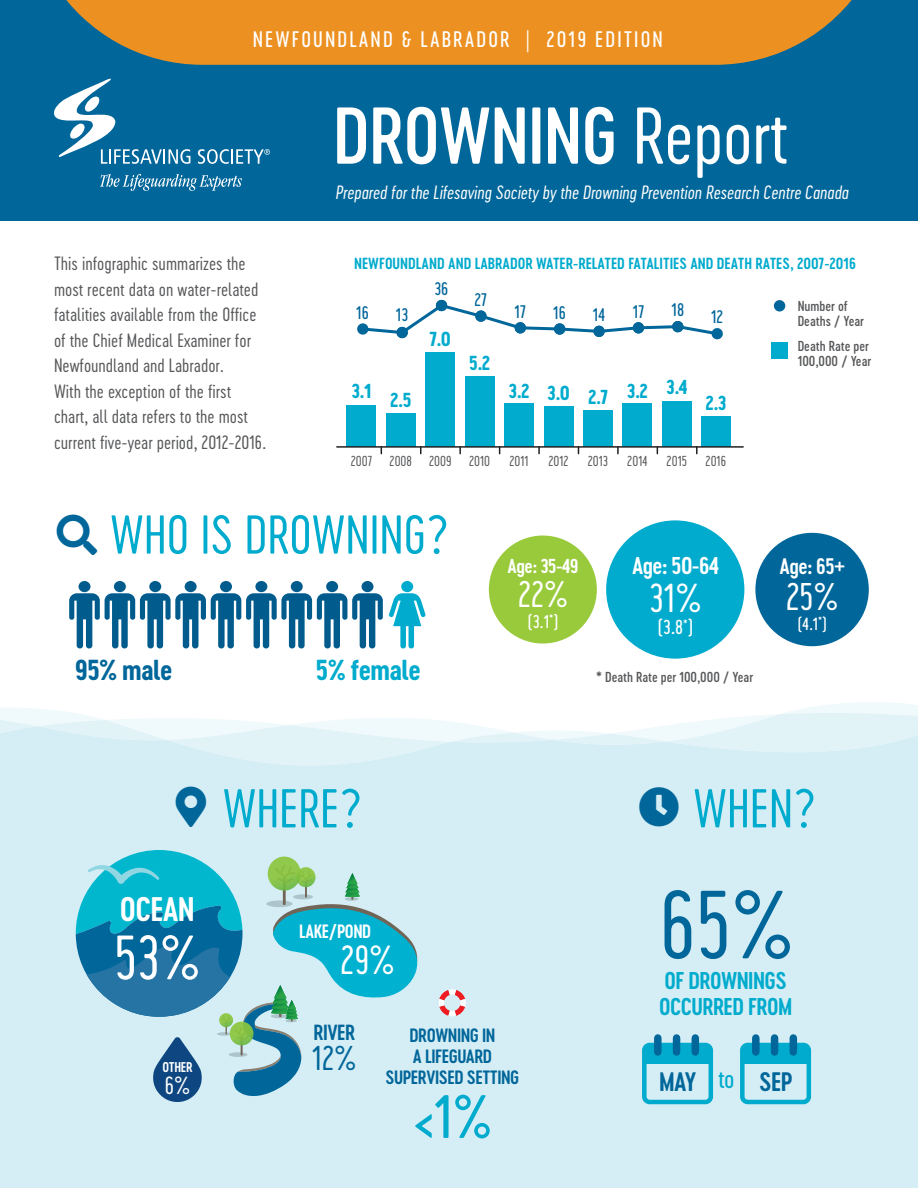
<style>
.page{position:relative;width:918px;height:1188px;background:#fff}
.page>*{position:absolute;margin:0;border:0;box-sizing:border-box;transform-origin:0 0}
.t1{font:90.15px "Cervo Neue Light Neue";color:#01669a}
.t2{font:75px "Cervo Neue Medium Neue";letter-spacing:-.01em;color:#fff}
.t3{font:58.35px "Cervo Neue Light Neue";color:#fff}
.t4{font:57px "Cervo Neue Regular Neue";color:#00abcd}
.t5{font:51px "Cervo Neue Light Neue";color:#00abcd}
.t6{font:37.95px "Cervo Neue Light Neue";color:#fff}
.t7{font:37.8px "Cervo Neue Light Neue";color:#fff}
.t8{font:36px "Cervo Neue Light Neue";color:#fff}
.t9{font:34.5px "Cervo Neue Light Neue";color:#fff}
.t10{font:32.1px "Cervo Neue Light Neue";color:#01669a}
.t11{font:31.8px "Cervo Neue Semi Bold Neue";letter-spacing:-.025em;color:#fff}
.t12{font:27px "Cervo Neue Bold Neue";letter-spacing:-.025em;color:#00abcd}
.t13{font:27px "Cervo Neue Bold Neue";letter-spacing:-.025em;color:#01669a}
.t14{font:24.9px "Cervo Neue Semi Bold Neue";letter-spacing:-.025em;color:#01669a}
.t15{font:23.1px "Cervo Neue Light Neue";color:#fff}
.t16{font:22.65px/26.4px "Cervo Neue Semi Bold Neue";letter-spacing:-.025em;color:#00abcd}
.t17{font:22.65px "Cervo Neue Semi Bold Neue";letter-spacing:-.025em;color:#fff}
.t18{font:21px "Cervo Neue Regular Neue";letter-spacing:.1em;color:#fff}
.t19{font:21px "Cervo Neue Semi Bold Neue";color:#fff}
.t20{font:20.4px "Cervo Neue Semi Bold Neue";letter-spacing:-.025em;color:#01669a}
.t21{font:18.9px "Cervo Neue Bold Neue";color:#00abcd}
.t22{font:18.9px "Cervo Neue Semi Bold Neue";letter-spacing:-.025em;color:#fff}
.t23{font:18.9px "Cervo Neue Regular Neue";color:#fff}
.t24{font:18px/25.5px "Cervo Neue Light Neue";color:#57585a}
.t25{font:italic 18px "Cervo Neue Light Neue";letter-spacing:-.005em;color:#fff}
.t26{font:18px/21px "Cervo Neue Semi Bold Neue";letter-spacing:-.025em;color:#01669a;text-align:center}
.t27{font:18px "Cervo Neue Semi Bold Neue";letter-spacing:-.025em;color:#fff}
.t28{font:17.25px "Cervo Neue Regular Neue";color:#fff}
.t29{font:16.95px "Cervo Neue Regular Neue";color:#01669a}
.t30{font:16.5px "Cervo Neue Regular Neue";color:#fff}
.t31{font:15px "Cervo Neue Semi Bold Neue";color:#00abcd}
.t32{font:13.5px/15px "Cervo Neue Medium Neue";color:#57585a}
.t33{font:13.5px "Cervo Neue Light Neue";color:#57585a}
.t34{font:13.2px "Cervo Neue Semi Bold Neue";letter-spacing:-.025em;color:#fff}
.s1{font-family:"Cervo Neue Light Neue"}
.s2{font-family:"Cervo Neue Regular Neue";color:#00abcd}
</style>
<div class="page">
<svg style="left:0;top:702px;width:918px;height:24px"></svg>
<div style="left:0;top:726px;width:918px;height:462px;background:#d5eef5"></div>
<div style="left:701px;top:416px;width:30px;height:31px;background:#00abcd"></div>
<div style="left:642px;top:1043px;width:71px;height:61px;border:4px solid #00abcd;border-radius:5px"></div>
<svg style="left:644px;top:1045px;width:67px;height:19px"></svg>
<div style="left:654px;top:1038px;width:8px;height:14px;background:#01669a"></div>
<div style="left:692px;top:1038px;width:7px;height:14px;background:#01669a"></div>
<div style="left:673px;top:1038px;width:7px;height:14px;background:#01669a"></div>
<div style="left:740px;top:1043px;width:71px;height:61px;border:4px solid #00abcd;border-radius:5px"></div>
<svg style="left:742px;top:1045px;width:67px;height:19px"></svg>
<div style="left:752px;top:1038px;width:8px;height:14px;background:#01669a"></div>
<div style="left:790px;top:1038px;width:7px;height:14px;background:#01669a"></div>
<div style="left:771px;top:1038px;width:7px;height:14px;background:#01669a"></div>
<div style="left:79px;top:581px;width:11px;height:11px;background:#015c8d;border-radius:50%"></div>
<div style="left:114px;top:581px;width:12px;height:11px;background:#015c8d;border-radius:50%"></div>
<div style="left:149px;top:581px;width:12px;height:11px;background:#015c8d;border-radius:50%"></div>
<div style="left:185px;top:581px;width:12px;height:11px;background:#015c8d;border-radius:50%"></div>
<div style="left:220px;top:581px;width:12px;height:11px;background:#015c8d;border-radius:50%"></div>
<div style="left:255px;top:581px;width:12px;height:11px;background:#015c8d;border-radius:50%"></div>
<div style="left:291px;top:581px;width:12px;height:11px;background:#015c8d;border-radius:50%"></div>
<div style="left:326px;top:581px;width:12px;height:11px;background:#015c8d;border-radius:50%"></div>
<svg style="left:69px;top:593px;width:314px;height:55px"></svg>
<div style="left:362px;top:581px;width:11px;height:11px;background:#015c8d;border-radius:50%"></div>
<div style="left:401px;top:581px;width:12px;height:11px;background:#00abcd;border-radius:50%"></div>
<svg style="left:389px;top:593px;width:37px;height:55px"></svg>
<div style="left:662px;top:401px;width:30px;height:46px;background:#00abcd"></div>
<div style="left:623px;top:404px;width:29px;height:43px;background:#00abcd"></div>
<div style="left:583px;top:410px;width:30px;height:37px;background:#00abcd"></div>
<div style="left:544px;top:406px;width:29px;height:41px;background:#00abcd"></div>
<div style="left:505px;top:404px;width:29px;height:43px;background:#00abcd"></div>
<div style="left:465px;top:377px;width:29px;height:70px;background:#00abcd"></div>
<div style="left:426px;top:352px;width:29px;height:95px;background:#00abcd"></div>
<div style="left:386px;top:413px;width:29px;height:34px;background:#00abcd"></div>
<div style="left:347px;top:405px;width:29px;height:42px;background:#00abcd"></div>
<svg style="left:696px;top:448px;width:2px;height:6px"></svg>
<svg style="left:420px;top:448px;width:2px;height:6px"></svg>
<hr style="left:337px;top:446px;width:406px;height:2px;background:#231f20">
<svg style="left:459px;top:447px;width:2px;height:7px"></svg>
<svg style="left:538px;top:447px;width:2px;height:7px"></svg>
<svg style="left:617px;top:447px;width:2px;height:7px"></svg>
<div style="left:755px;top:533px;width:114px;height:113px;background:#01669a;border-radius:50%"></div>
<div style="left:489px;top:536px;width:108px;height:108px;background:#99ca3b;border-radius:50%"></div>
<div style="left:606px;top:520px;width:138px;height:139px;background:#00abcd;border-radius:50%"></div>
<div style="left:0;top:0;width:918px;height:221px;background:#01669a"></div>
<svg style="left:66px;top:0;width:786px;height:65px;background:#d28c2e"></svg>
<svg style="left:100px;top:174px;width:142px;height:17px"></svg>
<svg style="left:54px;top:78px;width:136px;height:86px"></svg>
<svg style="left:198px;top:149px;width:72px;height:15px"></svg>
<svg style="left:357px;top:323px;width:12px;height:12px"></svg>
<svg style="left:360px;top:299px;width:363px;height:41px"></svg>
<svg style="left:439px;top:989px;width:27px;height:27px"></svg>
<div style="left:771px;top:342px;width:17px;height:17px;background:#00abcd"></div>
<div style="left:774px;top:300px;width:11px;height:12px;background:#01669a;border-radius:50%"></div>
<svg style="left:76px;top:850px;width:355px;height:252px;background:#81c5d5"></svg>
<svg style="left:176px;top:787px;width:30px;height:41px"></svg>
<div style="left:639px;top:788px;width:40px;height:39px;background:#d5eef5"></div>
<p class="t18" style="left:253px;top:26px;width:412px">NEWFOUNDLAND &amp; LABRADOR | 2019 EDITION</p>
<p class="t24" style="left:54px;top:250px;width:214px">This infographic summarizes the most recent data on water-related fatalities available from the Office of the Chief Medical Examiner for Newfoundland and Labrador.<br>With the exception of the first chart, all data refers to the most current five-year period, 2012-2016.</p>
<h2 class="t2" style="left:333px;top:86px;width:457px">DROWNING <span class="s1">Report</span></h2>
<p class="t25" style="left:336px;top:181px;width:515px">Prepared for the Lifesaving Society by the Drowning Prevention Research Centre Canada</p>
<p class="t31" style="left:354px;top:254px;width:503px">NEWFOUNDLAND AND LABRADOR WATER-RELATED FATALITIES AND DEATH RATES, 2007-2016</p>
<p class="t29" style="left:434px;top:278px;width:16px">36</p>
<p class="t29" style="left:475px;top:288px;width:14px">27</p>
<p class="t29" style="left:356px;top:301px;width:14px">16</p>
<p class="t29" style="left:672px;top:299px;width:14px">18</p>
<p class="t29" style="left:515px;top:300px;width:13px">17</p>
<p class="t29" style="left:553px;top:301px;width:14px">16</p>
<p class="t29" style="left:593px;top:303px;width:14px">14</p>
<p class="t29" style="left:633px;top:301px;width:13px">17</p>
<p class="t29" style="left:396px;top:303px;width:14px">13</p>
<p class="t29" style="left:711px;top:305px;width:14px">12</p>
<p class="t21" style="left:429px;top:326px;width:23px">7.0</p>
<p class="t21" style="left:469px;top:350px;width:23px">5.2</p>
<p class="t21" style="left:351px;top:378px;width:22px">3.1</p>
<p class="t21" style="left:666px;top:374px;width:23px">3.4</p>
<p class="t21" style="left:509px;top:379px;width:141px">3.2 3.0 2.7 3.2</p>
<p class="t21" style="left:390px;top:387px;width:23px">2.5</p>
<p class="t33" style="left:351px;top:452px;width:23px">2007</p>
<p class="t33" style="left:390px;top:452px;width:24px">2008</p>
<p class="t33" style="left:429px;top:452px;width:24px">2009</p>
<p class="t33" style="left:469px;top:452px;width:23px">2010</p>
<p class="t33" style="left:509px;top:452px;width:21px">2011</p>
<p class="t33" style="left:548px;top:452px;width:22px">2012</p>
<p class="t33" style="left:588px;top:452px;width:22px">2013</p>
<p class="t33" style="left:627px;top:452px;width:22px">2014</p>
<p class="t33" style="left:667px;top:452px;width:22px">2015</p>
<p class="t21" style="left:705px;top:390px;width:23px">2.3</p>
<p class="t33" style="left:706px;top:452px;width:22px">2016</p>
<p class="t32" style="left:798px;top:298px;width:68px">Number of<br>Deaths / Year</p>
<p class="t32" style="left:798px;top:338px;width:75px">Death Rate per<br>100,000 / Year</p>
<h3 class="t5" style="left:110px;top:502px;width:340px">WHO IS DROWNING?</h3>
<h3 class="t13" style="left:75px;top:652px;width:99px">95% male</h3>
<h3 class="t12" style="left:316px;top:652px;width:107px">5% female</h3>
<p class="t22" style="left:508px;top:553px;width:73px">Age: 35-49</p>
<h3 class="t9" style="left:518px;top:572px;width:52px">22%</h3>
<p class="t28" style="left:527px;top:610px;width:33px">(3.1<sup>*</sup>)</p>
<p class="t17" style="left:632px;top:550px;width:89px">Age: 50-64</p>
<h3 class="t7" style="left:649px;top:573px;width:54px">31%</h3>
<p class="t23" style="left:657px;top:615px;width:38px">(3.8<sup>*</sup>)</p>
<p class="t32" style="left:596px;top:670px;width:159px">* Death Rate per 100,000 / Year</p>
<p class="t19" style="left:780px;top:552px;width:67px">Age: 65+</p>
<h3 class="t8" style="left:786px;top:573px;width:54px">25%</h3>
<p class="t30" style="left:797px;top:613px;width:32px">(4.1<sup>*</sup>)</p>
<h3 class="t11" style="left:120px;top:888px;width:76px">OCEAN</h3>
<h3 class="t3" style="left:114px;top:920px;width:88px">53%</h3>
<p class="t34" style="left:163px;top:1059px;width:32px">OTHER</p>
<p class="t15" style="left:165px;top:1070px;width:27px">6%</p>
<h3 class="t5" style="left:223px;top:775px;width:141px">WHERE?</h3>
<h3 class="t5" style="left:693px;top:775px;width:124px">WHEN?</h3>
<p class="t27" style="left:299px;top:920px;width:73px">LAKE/POND</p>
<h3 class="t6" style="left:340px;top:936px;width:56px">29%</h3>
<p class="t20" style="left:314px;top:1018px;width:43px">RIVER</p>
<h3 class="t10" style="left:312px;top:1037px;width:46px">12%</h3>
<p class="t26" style="left:386px;top:1025px;width:135px">DROWNING IN<br>A LIFEGUARD<br>SUPERVISED SETTING</p>
<h3 class="t4" style="left:413px;top:1079px;width:81px">&lt;1%</h3>
<h1 class="t1" style="left:660px;top:866px;width:136px">65%</h1>
<p class="t16" style="left:659px;top:967px;width:135px">OF DROWNINGS<br>OCCURRED FROM</p>
<h3 class="t14" style="left:659px;top:1065px;width:135px">MAY <span class="s2">to</span> SEP</h3>
</div>
